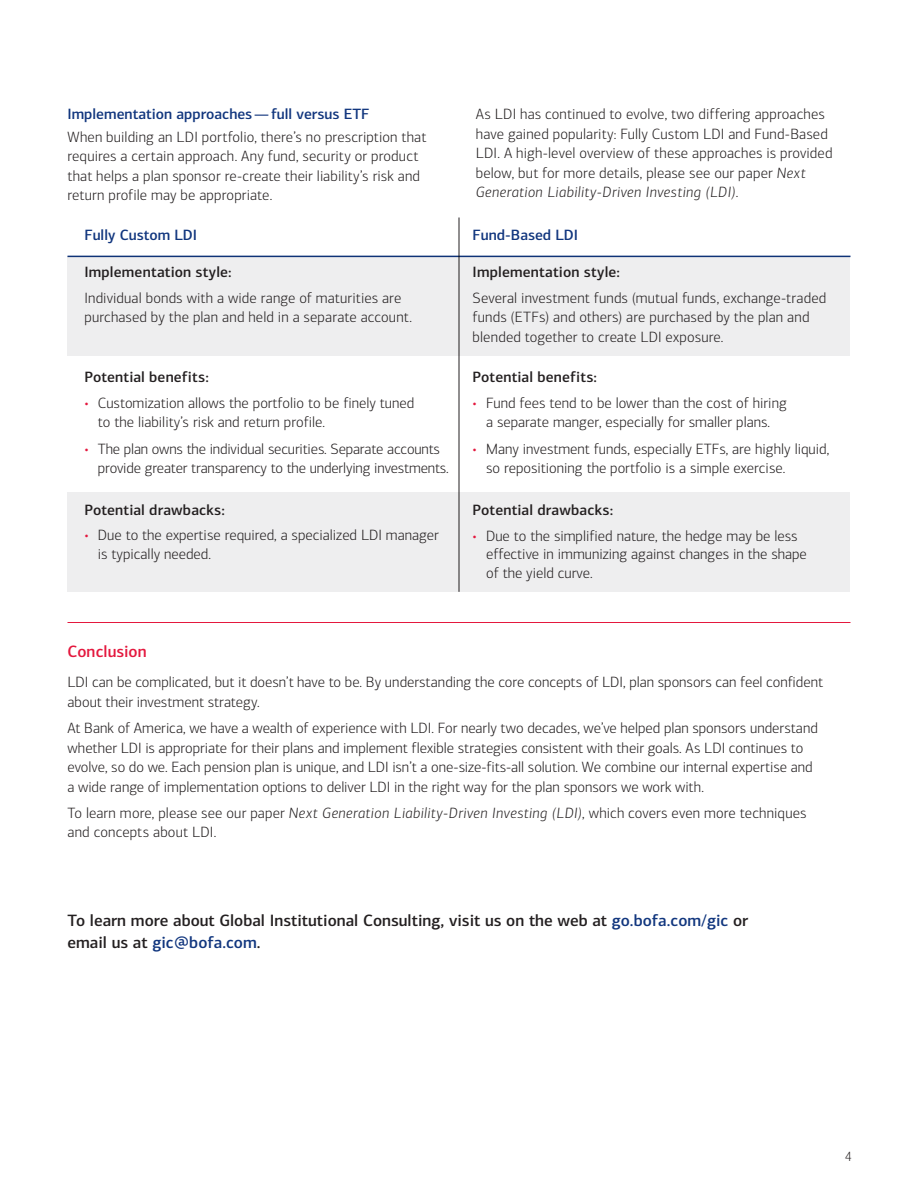
<style>
.page{position:relative;width:918px;height:1188px;background:#fff}
.page>*{position:absolute;margin:0;border:0;box-sizing:border-box;transform-origin:0 0}
.t1{font:500 16.5px/22.5px "Connections";color:#231f20}
.t2{font:500 16.5px "Connections";letter-spacing:.005em;color:#e4183e}
.t3{font:300 15px/19.5px "Connections";color:#231f20}
.t4{font:500 15px "Connections";letter-spacing:.01em;color:#231f20}
.t5{font:500 15px "Connections";color:#11367e}
.t6{font:300 13.5px "Connections Cond";color:#231f20}
.s1{color:#e4183e}
.s2{font-style:italic}
.s3{color:#11367e}
</style>
<div class="page">
<hr style="left:68px;top:622px;width:782px;height:1px;background:#e4183e">
<div style="left:68px;top:256px;width:782px;height:100px;background:#eeeeef"></div>
<div style="left:68px;top:492px;width:782px;height:100px;background:#eeeeef"></div>
<hr style="left:459px;top:218px;width:1px;height:374px;background:#231f20">
<hr style="left:68px;top:256px;width:782px;height:1px;background:#11367e">
<h2 class="t5" style="left:68px;top:105px;width:304px">Implementation approaches — full versus ETF</h2>
<p class="t3" style="left:68px;top:127px;width:360px">When building an LDI portfolio, there’s no prescription that requires a certain approach. Any fund, security or product that helps a plan sponsor re-create their liability’s risk and return profile may be appropriate.</p>
<h3 class="t5" style="left:84px;top:226px;width:114px">Fully Custom LDI</h3>
<h4 class="t4" style="left:84px;top:262px;width:149px">Implementation style:</h4>
<p class="t3" style="left:84px;top:288px;width:329px">Individual bonds with a wide range of maturities are purchased by the plan and held in a separate account.</p>
<h4 class="t4" style="left:84px;top:368px;width:126px">Potential benefits:</h4>
<p class="t3" style="left:98px;top:393px;width:318px;line-height:18.8px;text-indent:-14px"><span class="s1">•</span> Customization allows the portfolio to be finely tuned to the liability’s risk and return profile.</p>
<p class="t3" style="left:98px;top:440px;width:352px;line-height:18.8px;text-indent:-14px"><span class="s1">•</span> The plan owns the individual securities. Separate accounts provide greater transparency to the underlying investments.</p>
<h4 class="t4" style="left:84px;top:501px;width:142px">Potential drawbacks:</h4>
<p class="t3" style="left:98px;top:526px;width:343px;line-height:18.8px;text-indent:-14px"><span class="s1">•</span> Due to the expertise required, a specialized LDI manager is typically needed.</p>
<p class="t3" style="left:476px;top:105px;width:358px">As LDI has continued to evolve, two differing approaches have gained popularity: Fully Custom LDI and Fund-Based LDI. A high-level overview of these approaches is provided below, but for more details, please see our paper <span class="s2">Next Generation Liability-Driven Investing (LDI)</span>.</p>
<h3 class="t5" style="left:473px;top:226px;width:107px">Fund-Based LDI</h3>
<h4 class="t4" style="left:473px;top:262px;width:149px">Implementation style:</h4>
<p class="t3" style="left:473px;top:288px;width:355px">Several investment funds (mutual funds, exchange-traded funds (ETFs) and others) are purchased by the plan and blended together to create LDI exposure.</p>
<h4 class="t4" style="left:473px;top:368px;width:126px">Potential benefits:</h4>
<p class="t3" style="left:473px;top:394px;width:316px;line-height:18.8px;text-align:center"><span class="s1">•</span> Fund fees tend to be lower than the cost of hiring a separate manger, especially for smaller plans.</p>
<p class="t3" style="left:486px;top:440px;width:345px;line-height:18.8px;text-indent:-14px"><span class="s1">•</span> Many investment funds, especially ETFs, are highly liquid, so repositioning the portfolio is a simple exercise.</p>
<h4 class="t4" style="left:473px;top:501px;width:142px">Potential drawbacks:</h4>
<p class="t3" style="left:486px;top:526px;width:322px;line-height:18.8px;text-indent:-14px"><span class="s1">•</span> Due to the simplified nature, the hedge may be less effective in immunizing against changes in the shape of the yield curve.</p>
<h2 class="t2" style="left:68px;top:642px;width:81px">Conclusion</h2>
<p class="t3" style="left:68px;top:673px;width:757px">LDI can be complicated, but it doesn’t have to be. By understanding the core concepts of LDI, plan sponsors can feel confident about their investment strategy.</p>
<p class="t3" style="left:68px;top:718px;width:752px">At Bank of America, we have a wealth of experience with LDI. For nearly two decades, we’ve helped plan sponsors understand whether LDI is appropriate for their plans and implement flexible strategies consistent with their goals. As LDI continues to evolve, so do we. Each pension plan is unique, and LDI isn’t a one-size-fits-all solution. We combine our internal expertise and a wide range of implementation options to deliver LDI in the right way for the plan sponsors we work with.</p>
<p class="t3" style="left:68px;top:803px;width:741px">To learn more, please see our paper <span class="s2">Next Generation Liability-Driven Investing (LDI)</span>, which covers even more techniques and concepts about LDI.</p>
<p class="t1" style="left:68px;top:909px;width:682px">To learn more about Global Institutional Consulting, visit us on the web at <span class="s3">go.bofa.com/gic</span> or email us at <span class="s3">gic@bofa.com</span>.</p>
<p class="t6" style="left:845px;top:1149px;width:8px">4</p>
</div>
